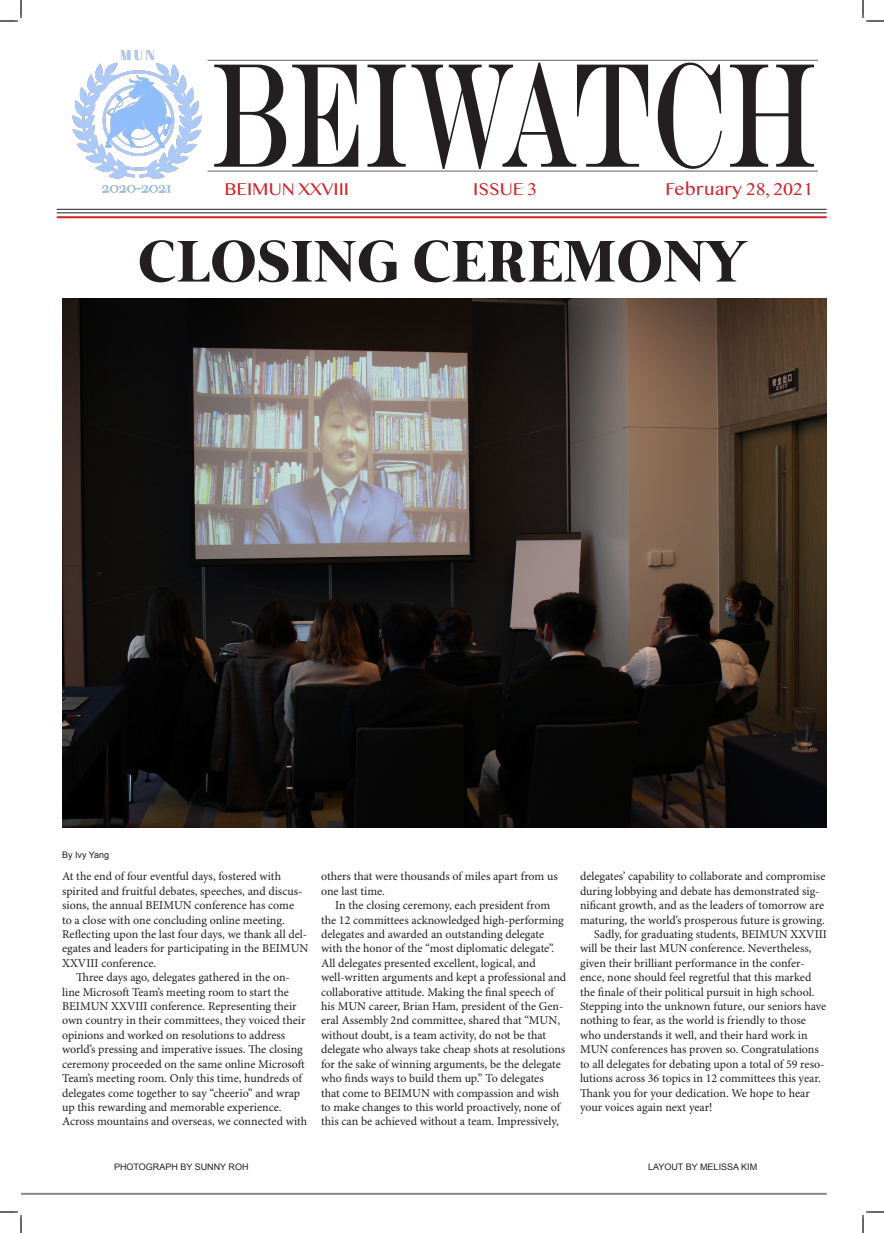
<style>
.page{position:relative;width:884px;height:1233px;background:#fff}
.page>*{position:absolute;margin:0;border:0;box-sizing:border-box;transform-origin:0 0}
.t1{font:149.6px "Engravers";color:#231f20;scale:.59 1}
.t2{font:700 60px "Mermaid";letter-spacing:.025em;color:#231f20}
.t3{font:16px "Bangla MN";color:#d1232a}
.t4{font:12px/14.4px "Minion Pro";color:#231f20}
.t5{font:9px "Arial";color:#231f20}
</style>
<div class="page">
<hr style="left:57px;top:209px;width:770px;height:1px;background:#231f20">
<hr style="left:57px;top:216px;width:770px;height:2px;background:#d1232a">
<hr style="left:57px;top:213px;width:770px;height:1px;background:#231f20">
<hr style="left:21px;top:1192px;width:806px;height:2px;background:#231f20">
<hr style="left:208px;top:171px;width:610px;height:1px;background:#636366">
<hr style="left:208px;top:60px;width:610px;height:1px;background:#636366">
<img style="left:56px;top:50px;width:168px;height:160px">
<img style="left:62px;top:299px;width:765px;height:528px">
<svg style="left:0;top:0;width:22px;height:22px"></svg>
<svg style="left:0;top:1211px;width:22px;height:22px"></svg>
<svg style="left:862px;top:0;width:22px;height:22px"></svg>
<svg style="left:862px;top:1211px;width:22px;height:22px"></svg>
<p class="t1" style="left:211px;top:27px;width:1026px">BEIWATCH</p>
<p class="t3" style="left:225px;top:178px;width:126px">BEIMUN XXVIII</p>
<p class="t3" style="left:473px;top:178px;width:65px">ISSUE 3</p>
<p class="t3" style="left:665px;top:178px;width:149px">February 28, 2021</p>
<p class="t2" style="left:139px;top:227px;width:608px">CLOSING CEREMONY</p>
<p class="t5" style="left:62px;top:849px;width:49px">By Ivy Yang</p>
<p class="t4" style="left:62px;top:870px;width:248px">At the end of four eventful days, fostered with spirited and fruitful debates, speeches, and discus&shy;sions, the annual BEIMUN conference has come<br>to a close with one concluding online meeting.<br>Reflecting upon the last four days, we thank all del&shy;egates and leaders for participating in the BEIMUN XXVIII conference.</p>
<p class="t4" style="left:62px;top:970px;width:247px;text-indent:14px">Three days ago, delegates gathered in the on&shy;line Microsoft Team’s meeting room to start the BEIMUN XXVIII conference. Representing their own country in their committees, they voiced their opinions and worked on resolutions to address world’s pressing and imperative issues. The closing ceremony proceeded on the same online Microsoft Team’s meeting room. Only this time, hundreds of delegates come together to say “cheerio” and wrap up this rewarding and memorable experience.<br>Across mountains and overseas, we connected with</p>
<p class="t4" style="left:321px;top:870px;width:238px">others that were thousands of miles apart from us one last time.</p>
<p class="t4" style="left:321px;top:898px;width:247px;text-indent:14px">In the closing ceremony, each president from the 12 committees acknowledged high-performing delegates and awarded an outstanding delegate with the honor of the “most diplomatic delegate”.<br>All delegates presented excellent, logical, and well-written arguments and kept a professional and collaborative attitude. Making the final speech of his MUN career, Brian Ham, president of the Gen&shy;eral Assembly 2nd committee, shared that “MUN, without doubt, is a team activity, do not be that delegate who always take cheap shots at resolutions for the sake of winning arguments, be the delegate who finds ways to build them up.” To delegates<br>that come to BEIMUN with compassion and wish to make changes to this world proactively, none of this can be achieved without a team. Impressively,</p>
<p class="t4" style="left:580px;top:870px;width:247px">delegates’ capability to collaborate and compromise during lobbying and debate has demonstrated sig&shy;nificant growth, and as the leaders of tomorrow are maturing, the world’s prosperous future is growing.</p>
<p class="t4" style="left:580px;top:927px;width:248px;text-indent:14px">Sadly, for graduating students, BEIMUN XXVIII will be their last MUN conference. Nevertheless, given their brilliant performance in the confer&shy;ence, none should feel regretful that this marked the finale of their political pursuit in high school.<br>Stepping into the unknown future, our seniors have nothing to fear, as the world is friendly to those who understands it well, and their hard work in MUN conferences has proven so. Congratulations to all delegates for debating upon a total of 59 reso&shy;lutions across 36 topics in 12 committees this year.<br>Thank you for your dedication. We hope to hear your voices again next year!</p>
<p class="t5" style="left:114px;top:1161px;width:136px">PHOTOGRAPH BY SUNNY ROH</p>
<p class="t5" style="left:648px;top:1161px;width:111px">LAYOUT BY MELISSA KIM</p>
</div>
